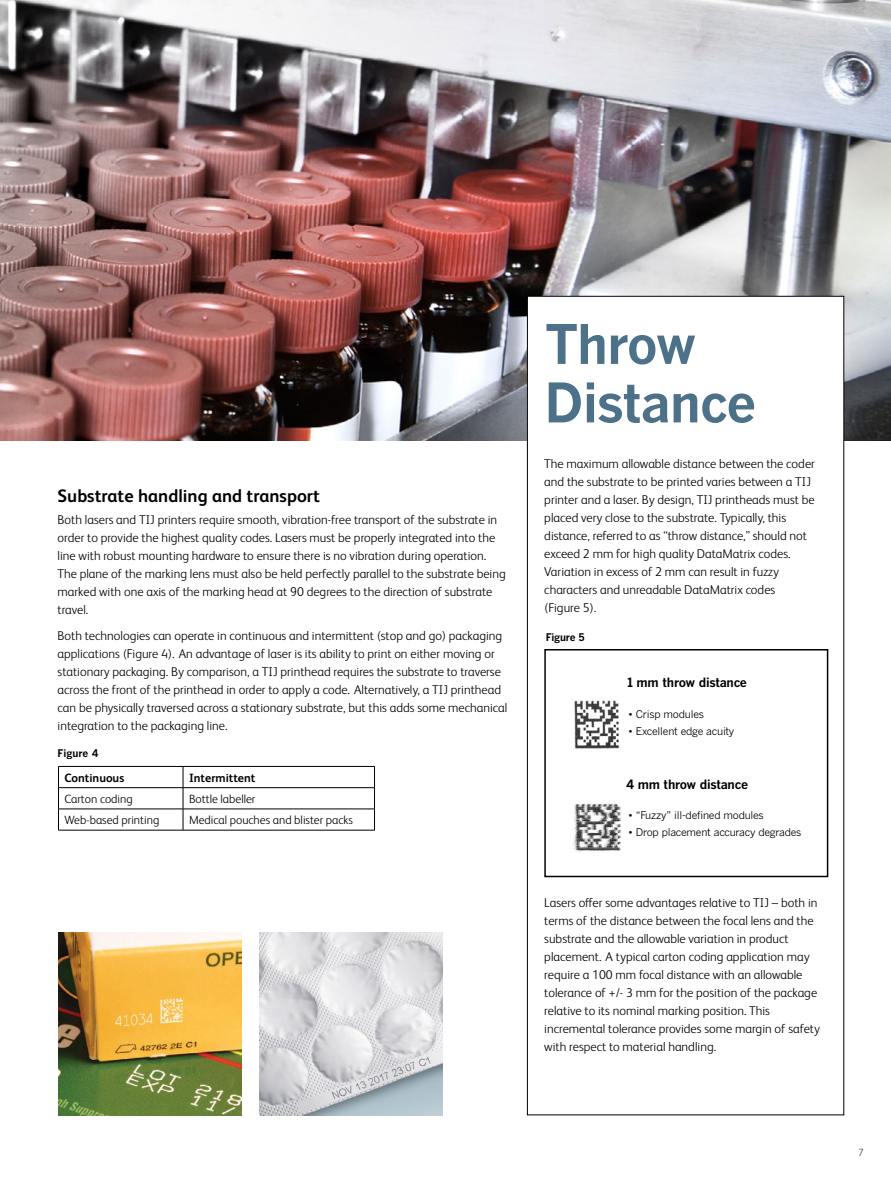
<style>
.page{position:relative;width:891px;height:1188px;background:#fff}
.page>*{position:absolute;margin:0;border:0;box-sizing:border-box;transform-origin:0 0}
.t1{font:700 54px/58.5px "Benton Gothic";letter-spacing:-.03em;color:#4c7189}
.t2{font:700 18px "FS Albert Pro";color:#000}
.t3{font:300 12.75px/18px "FS Albert Pro";color:#000}
.t4{font:700 12.75px "Benton Gothic";letter-spacing:-.02em;color:#000}
.t5{font:300 12px "FS Albert Pro";color:#000}
.t6{font:700 12px "FS Albert Pro";color:#000}
.t7{font:10.5px "Benton Gothic";letter-spacing:-.02em;color:#000}
.t8{font:700 10.5px "Benton Gothic";letter-spacing:-.02em;color:#000}
.t9{font:300 10.5px "FS Albert Pro";color:#414042}
</style>
<div class="page">
<img style="left:0;top:0;width:891px;height:441px">
<div style="left:527px;top:296px;width:317px;height:819px;background:#fff"></div>
<img style="left:58px;top:932px;width:184px;height:184px">
<div style="left:544px;top:649px;width:284px;height:228px;border:2px solid #000"></div>
<img style="left:572px;top:803px;width:50px;height:49px">
<img style="left:574px;top:700px;width:45px;height:49px">
<img style="left:259px;top:932px;width:184px;height:184px">
<hr style="left:58px;top:766px;width:125px;height:1px;background:#000">
<hr style="left:183px;top:766px;width:192px;height:1px;background:#000">
<hr style="left:58px;top:787px;width:125px;height:1px;background:#000">
<hr style="left:183px;top:787px;width:192px;height:1px;background:#000">
<hr style="left:58px;top:809px;width:125px;height:1px;background:#000">
<svg style="left:58px;top:767px;width:1px;height:63px"></svg>
<hr style="left:183px;top:809px;width:192px;height:1px;background:#000">
<svg style="left:183px;top:767px;width:1px;height:63px"></svg>
<svg style="left:374px;top:767px;width:1px;height:63px"></svg>
<hr style="left:58px;top:830px;width:125px;height:1px;background:#000">
<hr style="left:183px;top:830px;width:192px;height:1px;background:#000">
<h2 class="t2" style="left:58px;top:483px;width:264px">Substrate handling and transport</h2>
<p class="t3" style="left:58px;top:510px;width:450px">Both lasers and TIJ printers require smooth, vibration-free transport of the substrate in order to provide the highest quality codes. Lasers must be properly integrated into the line with robust mounting hardware to ensure there is no vibration during operation.<br>The plane of the marking lens must also be held perfectly parallel to the substrate being marked with one axis of the marking head at 90 degrees to the direction of substrate travel.</p>
<p class="t3" style="left:58px;top:626px;width:451px">Both technologies can operate in continuous and intermittent (stop and go) packaging applications (Figure 4). An advantage of laser is its ability to print on either moving or stationary packaging. By comparison, a TIJ printhead requires the substrate to traverse across the front of the printhead in order to apply a code. Alternatively, a TIJ printhead can be physically traversed across a stationary substrate, but this adds some mechanical integration to the packaging line.</p>
<p class="t8" style="left:58px;top:747px;width:42px">Figure 4</p>
<p class="t6" style="left:65px;top:769px;width:61px">Continuous</p>
<p class="t6" style="left:189px;top:769px;width:68px">Intermittent</p>
<p class="t5" style="left:65px;top:791px;width:70px">Carton coding</p>
<p class="t5" style="left:189px;top:791px;width:68px">Bottle labeller</p>
<p class="t5" style="left:65px;top:812px;width:96px">Web-based printing</p>
<p class="t5" style="left:189px;top:812px;width:165px">Medical pouches and blister packs</p>
<h1 class="t1" style="left:544px;top:316px;width:214px">Throw<br>Distance</h1>
<p class="t3" style="left:544px;top:454px;width:272px">The maximum allowable distance between the coder and the substrate to be printed varies between a TIJ printer and a laser. By design, TIJ printheads must be placed very close to the substrate. Typically, this distance, referred to as “throw distance,” should not exceed 2 mm for high quality DataMatrix codes.<br>Variation in excess of 2 mm can result in fuzzy characters and unreadable DataMatrix codes<br>(Figure 5).</p>
<p class="t8" style="left:546px;top:631px;width:41px">Figure 5</p>
<p class="t4" style="left:627px;top:675px;width:121px">1 mm throw distance</p>
<p class="t7" style="left:628px;top:708px;width:77px">• Crisp modules</p>
<p class="t7" style="left:628px;top:725px;width:108px">• Excellent edge acuity</p>
<p class="t4" style="left:626px;top:777px;width:124px">4 mm throw distance</p>
<p class="t7" style="left:628px;top:809px;width:137px">• “Fuzzy” ill-defined modules</p>
<p class="t7" style="left:628px;top:826px;width:175px">• Drop placement accuracy degrades</p>
<p class="t3" style="left:544px;top:893px;width:277px">Lasers offer some advantages relative to TIJ – both in terms of the distance between the focal lens and the substrate and the allowable variation in product placement. A typical carton coding application may require a 100 mm focal distance with an allowable tolerance of +/- 3 mm for the position of the package relative to its nominal marking position. This incremental tolerance provides some margin of safety with respect to material handling.</p>
<p class="t9" style="left:858px;top:1145px;width:7px">7</p>
</div>
